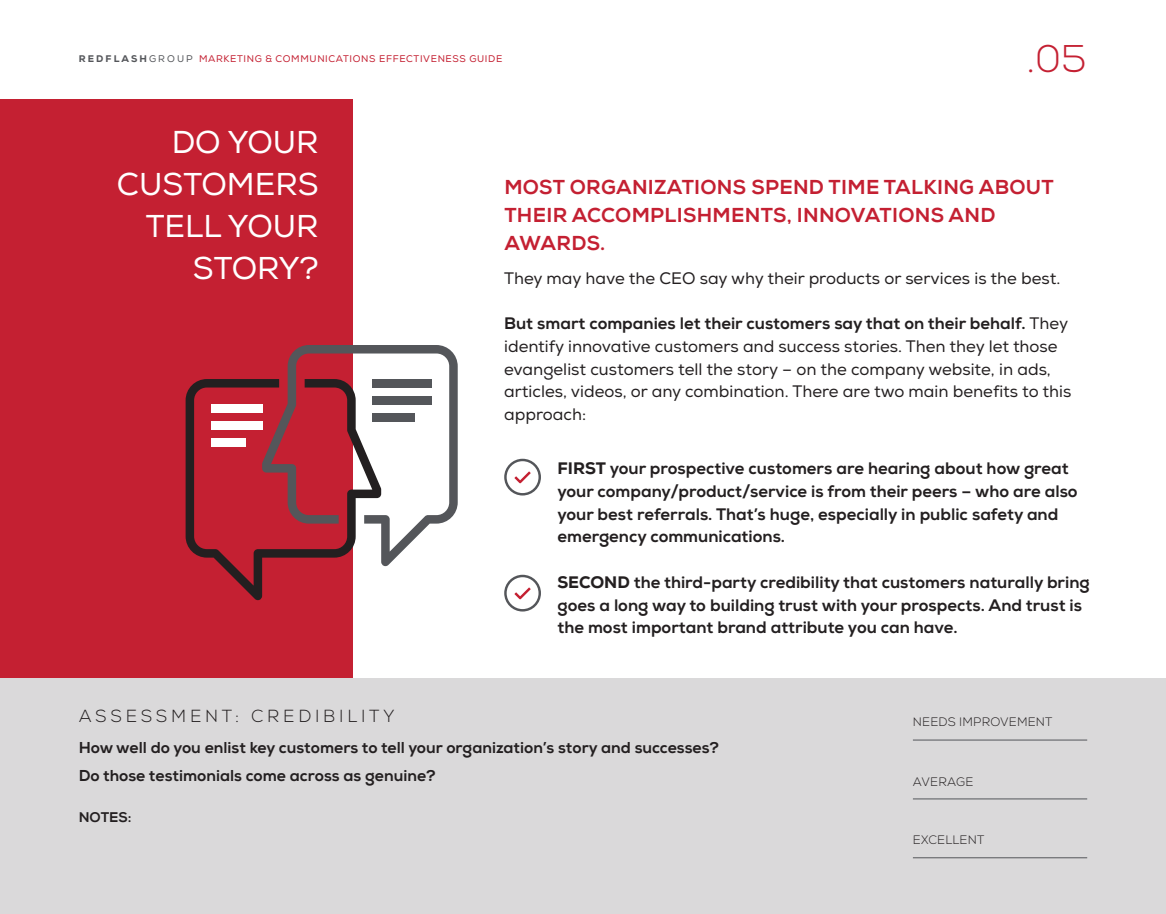
<style>
.page{position:relative;width:1166px;height:914px;background:#fff}
.page>*{position:absolute;margin:0;border:0;box-sizing:border-box;transform-origin:0 0}
.t1{font:300 38.5px "Nexa";color:#c42032}
.t2{font:31.5px/42px "Nexa";color:#fff;text-align:right}
.t3{font:20.12px/28px "Nexa X Bold";letter-spacing:.015em;color:#c42032}
.t4{font:300 17.5px "Nexa";letter-spacing:.215em;color:#231f20}
.t5{font:16.62px/22.8px "Nexa X Bold";color:#231f20}
.t6{font:16.62px/22.8px "Nexa";color:#231f20}
.t7{font:15.75px/28px "Nexa X Bold";color:#231f20}
.t8{font:14px "Nexa X Bold";color:#231f20}
.t9{font:300 12.25px "Nexa";letter-spacing:.015em;color:#231f20}
.t10{font:9.62px "Nexa";letter-spacing:.065em;color:#c42032}
.s1{font-weight:800;color:#54565a}
.s2{color:#54565a}
.s3{font-family:"Nexa"}
.s4{font-family:"Nexa";font-weight:800}
</style>
<div class="page">
<div style="left:0;top:99px;width:353px;height:581px;background:#c42032"></div>
<svg style="left:186px;top:379px;width:77px;height:221px"></svg>
<svg style="left:262px;top:345px;width:196px;height:221px"></svg>
<div style="left:373px;top:379px;width:59px;height:8px;background:#54565a"></div>
<div style="left:373px;top:396px;width:59px;height:8px;background:#54565a"></div>
<div style="left:373px;top:413px;width:42px;height:8px;background:#54565a"></div>
<div style="left:211px;top:404px;width:51px;height:9px;background:#fff"></div>
<div style="left:211px;top:421px;width:51px;height:9px;background:#fff"></div>
<div style="left:211px;top:438px;width:34px;height:9px;background:#fff"></div>
<svg style="left:504px;top:458px;width:37px;height:37px"></svg>
<svg style="left:504px;top:574px;width:37px;height:37px"></svg>
<div style="left:0;top:678px;width:1166px;height:236px;background:#dad9da"></div>
<hr style="left:913px;top:739px;width:174px;height:1px;background:#54565a">
<hr style="left:913px;top:798px;width:174px;height:1px;background:#54565a">
<hr style="left:913px;top:857px;width:174px;height:1px;background:#54565a">
<p class="t10" style="left:79px;top:53px;width:425px"><span class="s1">REDFLASH</span> <span class="s2">GROUP</span> MARKETING &amp; COMMUNICATIONS EFFECTIVENESS GUIDE</p>
<h1 class="t1" style="left:1026px;top:36px;width:61px">.05</h1>
<h2 class="t2" style="left:117px;top:122px;width:203px">DO YOUR<br>CUSTOMERS<br>TELL YOUR<br>STORY?</h2>
<p class="t3" style="left:504px;top:173px;width:551px">MOST ORGANIZATIONS SPEND TIME TALKING ABOUT<br>THEIR ACCOMPLISHMENTS, INNOVATIONS AND<br>AWARDS.</p>
<p class="t6" style="left:504px;top:267px;width:557px">They may have the CEO say why their products or services is the best.</p>
<p class="t5" style="left:504px;top:312px;width:565px">But smart companies let their customers say that on their behalf. <span class="s3">They</span></p>
<p class="t6" style="left:504px;top:335px;width:568px">identify innovative customers and success stories. Then they let those evangelist customers tell the story – on the company website, in ads, articles, videos, or any combination. There are two main benefits to this approach:</p>
<p class="t5" style="left:557px;top:457px;width:522px"><span class="s4">FIRST</span> your prospective customers are hearing about how great your company/product/service is from their peers – who are also your best referrals. That’s huge, especially in public safety and emergency communications.</p>
<p class="t5" style="left:557px;top:571px;width:534px"><span class="s4">SECOND</span> the third-party credibility that customers naturally bring goes a long way to building trust with your prospects. And trust is the most important brand attribute you can have.</p>
<p class="t4" style="left:79px;top:705px;width:317px">ASSESSMENT: CREDIBILITY</p>
<p class="t9" style="left:913px;top:714px;width:141px">NEEDS IMPROVEMENT</p>
<p class="t7" style="left:79px;top:733px;width:642px">How well do you enlist key customers to tell your organization’s story and successes?<br>Do those testimonials come across as genuine?</p>
<p class="t8" style="left:79px;top:808px;width:54px">NOTES:</p>
<p class="t9" style="left:913px;top:774px;width:62px">AVERAGE</p>
<p class="t9" style="left:913px;top:832px;width:73px">EXCELLENT</p>
</div>
